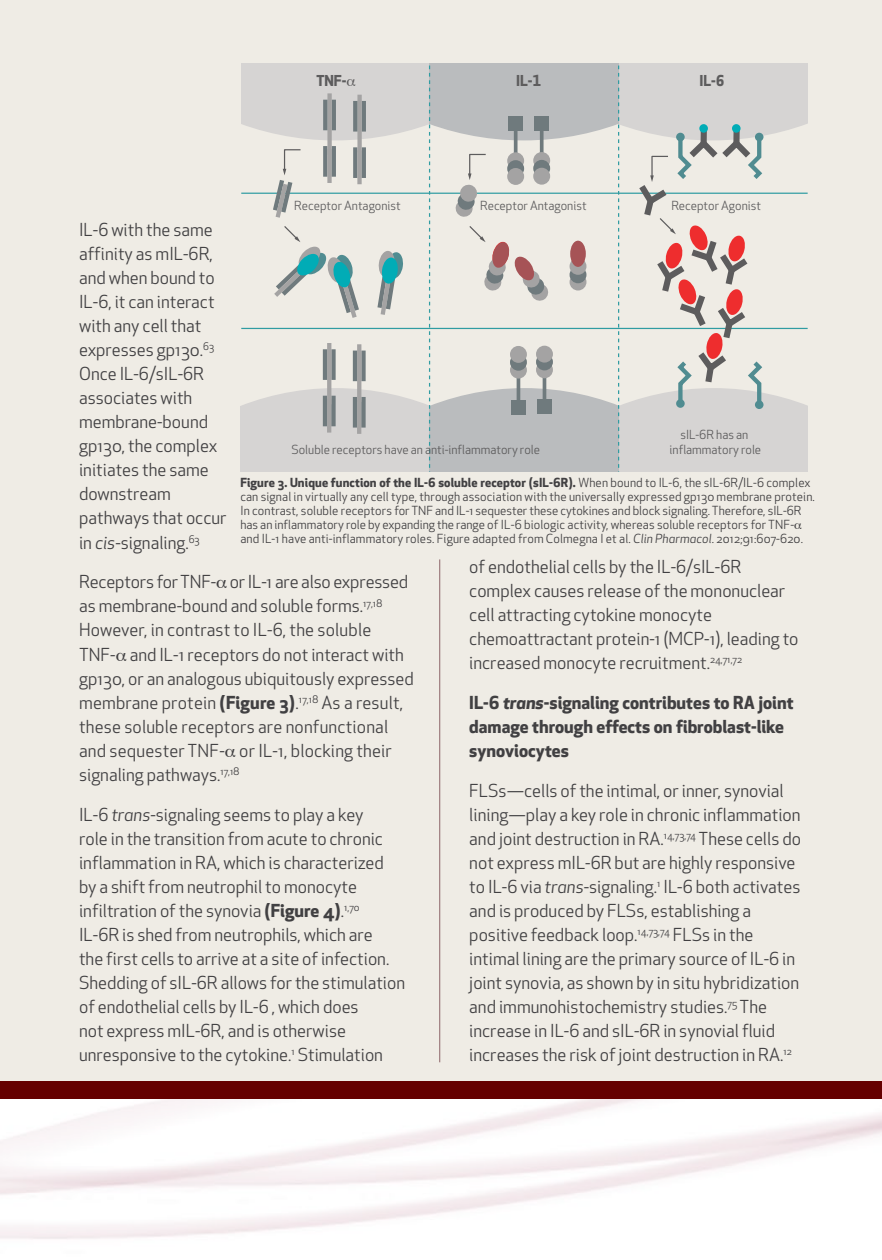
<style>
.page{position:relative;width:882px;height:1260px;background:#fff}
.page>*{position:absolute;margin:0;border:0;box-sizing:border-box;transform-origin:0 0}
.t1{font:17.5px/24.2px "Apex New";color:#414042}
.t2{font:700 17.5px/24.2px "Apex New";color:#414042}
.t3{font:700 14.7px "Apex New";color:#5d5c5d}
.t4{font:12.25px/14px "Apex New";letter-spacing:.01em;color:#414042}
.t5{font:12.25px/14.7px "Apex New";color:#5d5c5d;text-align:center}
.s1{font-style:italic}
.s2{font-weight:700}
</style>
<div class="page">
<div style="left:0;top:0;width:882px;height:1099px;background:#efece5"></div>
<div style="left:0;top:1082px;width:882px;height:17px;background:#650000"></div>
<hr style="left:439px;top:559px;width:1px;height:503px;background:#8d6568">
<svg style="left:241px;top:63px;width:567px;height:408px"></svg>
<p class="t3" style="left:316px;top:72px;width:32px">TNF-</p>
<p class="t3" style="left:516px;top:72px;width:27px">IL-1</p>
<p class="t3" style="left:700px;top:72px;width:27px">IL-6</p>
<p class="t5" style="left:294px;top:199px;width:108px">Receptor Antagonist</p>
<p class="t5" style="left:480px;top:199px;width:108px">Receptor Antagonist</p>
<p class="t5" style="left:671px;top:199px;width:91px">Receptor Agonist</p>
<p class="t1" style="left:79px;top:218px;width:149px">IL-6 with the same affinity as mIL-6R, and when bound to<br>IL-6, it can interact with any cell that expresses gp130.<sup>63<br></sup>Once IL-6/sIL-6R associates with membrane-bound gp130, the complex initiates the same downstream pathways that occur in <span class="s1">cis</span>-signaling.<sup>63</sup></p>
<p class="t1" style="left:79px;top:571px;width:336px">Receptors for TNF- or IL-1 are also expressed as membrane-bound and soluble forms.<sup>17,18<br></sup>However, in contrast to IL-6, the soluble<br>TNF- and IL-1 receptors do not interact with gp130, or an analogous ubiquitously expressed membrane protein <span class="s2">(Figure 3)</span>.<sup>17,18</sup> As a result, these soluble receptors are nonfunctional and sequester TNF- or IL-1, blocking their signaling pathways.<sup>17,18</sup></p>
<p class="t1" style="left:79px;top:803px;width:328px">IL-6 <span class="s1">trans</span>-signaling seems to play a key<br>role in the transition from acute to chronic inflammation in RA, which is characterized by a shift from neutrophil to monocyte infiltration of the synovia <span class="s2">(Figure 4)</span>.<sup>1,70<br></sup>IL-6R is shed from neutrophils, which are<br>the first cells to arrive at a site of infection.<br>Shedding of sIL-6R allows for the stimulation of endothelial cells by IL-6 , which does<br>not express mIL-6R, and is otherwise unresponsive to the cytokine.<sup>1</sup> Stimulation</p>
<p class="t5" style="left:670px;top:428px;width:93px">sIL-6R has an inflammatory role</p>
<p class="t5" style="left:292px;top:443px;width:250px">Soluble receptors have an anti-inflammatory role</p>
<p class="t4" style="left:240px;top:476px;width:576px"><span class="s2">Figure 3. Unique function of the IL-6 soluble receptor (sIL-6R).</span> When bound to IL-6, the sIL-6R/IL-6 complex can signal in virtually any cell type, through association with the universally expressed gp130 membrane protein.<br>In contrast, soluble receptors for TNF and IL-1 sequester these cytokines and block signaling. Therefore, sIL-6R has an inflammatory role by expanding the range of IL-6 biologic activity, whereas soluble receptors for TNF&shy;and IL-1 have anti-inflammatory roles. Figure adapted from Colmegna I et al. <span class="s1">Clin Pharmacol</span>. 2012;91:607-620.</p>
<p class="t1" style="left:469px;top:555px;width:331px">of endothelial cells by the IL-6/sIL-6R complex causes release of the mononuclear cell attracting cytokine monocyte chemoattractant protein-1 (MCP-1), leading to increased monocyte recruitment.<sup>24,71,72</sup></p>
<p class="t2" style="left:469px;top:691px;width:326px">IL-6 <span class="s1">trans</span>-signaling contributes to RA joint damage through effects on fibroblast-like synoviocytes</p>
<p class="t1" style="left:469px;top:779px;width:333px">FLSs—cells of the intimal, or inner, synovial lining—play a key role in chronic inflammation and joint destruction in RA.<sup>14,73,74</sup> These cells do not express mIL-6R but are highly responsive to IL-6 via <span class="s1">trans</span>-signaling.<sup>1</sup> IL-6 both activates and is produced by FLSs, establishing a positive feedback loop.<sup>14,73,74</sup> FLSs in the intimal lining are the primary source of IL-6 in joint synovia, as shown by in situ hybridization and immunohistochemistry studies.<sup>75</sup> The increase in IL-6 and sIL-6R in synovial fluid increases the risk of joint destruction in RA.<sup>12</sup></p>
</div>
